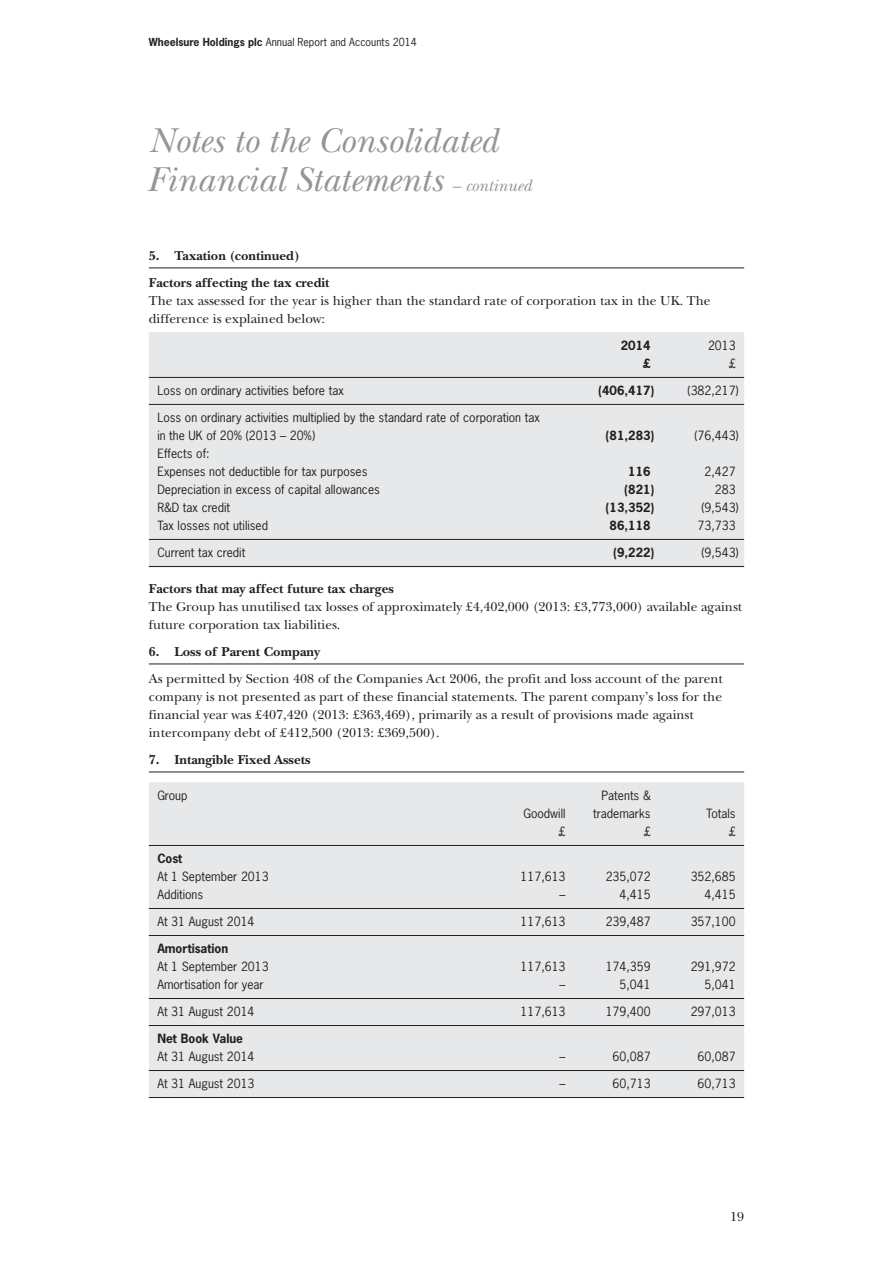
<style>
.page{position:relative;width:893px;height:1263px;background:#fff}
.page>*{position:absolute;margin:0;border:0;box-sizing:border-box;transform-origin:0 0}
.t1{font:italic 36px/39px "New Baskerville";color:#939598}
.t2{font:13.5px/18px "New Baskerville";color:#231f20}
.t3{font:700 13.5px/27px "New Baskerville";color:#231f20}
.t4{font:12px/18px "News Gothic Std";color:#231f20}
.t5{font:700 12px "News Gothic Std";color:#231f20}
.t6{font:10.5px "News Gothic Std";color:#231f20}
.s1{font-weight:700}
.s2{font-size:17.25px}
</style>
<div class="page">
<hr style="left:149px;top:267px;width:595px;height:1px;background:#231f20">
<div style="left:149px;top:332px;width:595px;height:235px;background:#e7e8e9"></div>
<hr style="left:149px;top:377px;width:595px;height:1px;background:#231f20">
<hr style="left:149px;top:404px;width:595px;height:1px;background:#231f20">
<hr style="left:149px;top:539px;width:595px;height:1px;background:#231f20">
<hr style="left:149px;top:566px;width:595px;height:1px;background:#231f20">
<hr style="left:149px;top:663px;width:595px;height:1px;background:#231f20">
<hr style="left:149px;top:772px;width:595px;height:1px;background:#231f20">
<div style="left:149px;top:782px;width:595px;height:315px;background:#e7e8e9"></div>
<hr style="left:149px;top:845px;width:595px;height:1px;background:#231f20">
<hr style="left:149px;top:908px;width:595px;height:1px;background:#231f20">
<hr style="left:149px;top:935px;width:595px;height:1px;background:#231f20">
<hr style="left:149px;top:998px;width:595px;height:1px;background:#231f20">
<hr style="left:149px;top:1025px;width:595px;height:1px;background:#231f20">
<hr style="left:149px;top:1070px;width:595px;height:1px;background:#231f20">
<hr style="left:149px;top:1097px;width:595px;height:1px;background:#231f20">
<p class="t6" style="left:149px;top:37px;width:270px"><span class="s1">Wheelsure Holdings plc</span> Annual Report and Accounts 2014</p>
<h1 class="t1" style="left:149px;top:120px;width:384px">Notes to the Consolidated<br>Financial Statements <span class="s2">– continued</span></h1>
<p class="t3" style="left:149px;top:242px;width:182px">5. Taxation (continued)<br>Factors affecting the tax credit</p>
<p class="t2" style="left:149px;top:291px;width:563px">The tax assessed for the year is higher than the standard rate of corporation tax in the UK. The difference is explained below:</p>
<p class="t5" style="left:621px;top:339px;width:31px">2014</p>
<p class="t4" style="left:708px;top:337px;width:29px">2013</p>
<p class="t5" style="left:643px;top:357px;width:9px">£</p>
<p class="t4" style="left:729px;top:355px;width:8px">£</p>
<p class="t4" style="left:157px;top:382px;width:188px">Loss on ordinary activities before tax</p>
<p class="t5" style="left:598px;top:384px;width:58px">(406,417)</p>
<p class="t4" style="left:688px;top:382px;width:53px">(382,217)</p>
<p class="t4" style="left:157px;top:409px;width:384px">Loss on ordinary activities multiplied by the standard rate of corporation tax in the UK of 20% (2013 – 20%)</p>
<p class="t5" style="left:606px;top:429px;width:50px">(81,283)</p>
<p class="t4" style="left:694px;top:427px;width:46px">(76,443)</p>
<p class="t4" style="left:157px;top:445px;width:212px">Effects of:<br>Expenses not deductible for tax purposes</p>
<p class="t5" style="left:628px;top:465px;width:24px">116</p>
<p class="t4" style="left:704px;top:463px;width:33px">2,427</p>
<p class="t4" style="left:157px;top:481px;width:224px">Depreciation in excess of capital allowances</p>
<p class="t5" style="left:624px;top:483px;width:32px">(821)</p>
<p class="t4" style="left:715px;top:481px;width:22px">283</p>
<p class="t4" style="left:157px;top:499px;width:74px">R&amp;D tax credit</p>
<p class="t5" style="left:606px;top:501px;width:50px">(13,352)</p>
<p class="t4" style="left:701px;top:499px;width:39px">(9,543)</p>
<p class="t4" style="left:157px;top:517px;width:112px">Tax losses not utilised</p>
<p class="t5" style="left:609px;top:519px;width:43px">86,118</p>
<p class="t4" style="left:698px;top:517px;width:40px">73,733</p>
<p class="t4" style="left:157px;top:544px;width:90px">Current tax credit</p>
<p class="t5" style="left:613px;top:546px;width:43px">(9,222)</p>
<p class="t4" style="left:701px;top:544px;width:39px">(9,543)</p>
<p class="t3" style="left:149px;top:575px;width:247px">Factors that may affect future tax charges</p>
<p class="t2" style="left:149px;top:597px;width:595px">The Group has unutilised tax losses of approximately £4,402,000 (2013: £3,773,000) available against future corporation tax liabilities.</p>
<p class="t3" style="left:149px;top:638px;width:173px">6. Loss of Parent Company</p>
<p class="t2" style="left:149px;top:669px;width:576px">As permitted by Section 408 of the Companies Act 2006, the profit and loss account of the parent company is not presented as part of these financial statements. The parent company’s loss for the financial year was £407,420 (2013: £363,469), primarily as a result of provisions made against intercompany debt of £412,500 (2013: £369,500).</p>
<p class="t3" style="left:149px;top:746px;width:163px">7. Intangible Fixed Assets</p>
<p class="t4" style="left:157px;top:787px;width:32px">Group</p>
<p class="t4" style="left:602px;top:787px;width:51px">Patents &amp;</p>
<p class="t4" style="left:523px;top:805px;width:44px">Goodwill</p>
<p class="t4" style="left:593px;top:805px;width:59px">trademarks</p>
<p class="t4" style="left:706px;top:805px;width:31px">Totals</p>
<p class="t4" style="left:559px;top:823px;width:8px">£</p>
<p class="t4" style="left:644px;top:823px;width:8px">£</p>
<p class="t4" style="left:729px;top:823px;width:8px">£</p>
<p class="t5" style="left:157px;top:852px;width:26px">Cost</p>
<p class="t4" style="left:157px;top:868px;width:113px">At 1 September 2013</p>
<p class="t4" style="left:521px;top:868px;width:46px">117,613</p>
<p class="t4" style="left:606px;top:868px;width:46px">235,072</p>
<p class="t4" style="left:691px;top:868px;width:46px">352,685</p>
<p class="t4" style="left:157px;top:886px;width:47px">Additions</p>
<p class="t4" style="left:560px;top:886px;width:7px">–</p>
<p class="t4" style="left:619px;top:886px;width:33px">4,415</p>
<p class="t4" style="left:704px;top:886px;width:33px">4,415</p>
<p class="t4" style="left:157px;top:913px;width:99px">At 31 August 2014</p>
<p class="t4" style="left:521px;top:913px;width:46px">117,613</p>
<p class="t4" style="left:606px;top:913px;width:46px">239,487</p>
<p class="t4" style="left:691px;top:913px;width:46px">357,100</p>
<p class="t5" style="left:157px;top:942px;width:72px">Amortisation</p>
<p class="t4" style="left:157px;top:958px;width:113px">At 1 September 2013</p>
<p class="t4" style="left:521px;top:958px;width:46px">117,613</p>
<p class="t4" style="left:606px;top:958px;width:46px">174,359</p>
<p class="t4" style="left:691px;top:958px;width:46px">291,972</p>
<p class="t4" style="left:157px;top:976px;width:108px">Amortisation for year</p>
<p class="t4" style="left:560px;top:976px;width:7px">–</p>
<p class="t4" style="left:619px;top:976px;width:33px">5,041</p>
<p class="t4" style="left:704px;top:976px;width:33px">5,041</p>
<p class="t4" style="left:157px;top:1003px;width:99px">At 31 August 2014</p>
<p class="t4" style="left:521px;top:1003px;width:46px">117,613</p>
<p class="t4" style="left:606px;top:1003px;width:46px">179,400</p>
<p class="t4" style="left:691px;top:1003px;width:46px">297,013</p>
<p class="t5" style="left:157px;top:1032px;width:87px">Net Book Value</p>
<p class="t4" style="left:157px;top:1048px;width:99px">At 31 August 2014</p>
<p class="t4" style="left:560px;top:1048px;width:7px">–</p>
<p class="t4" style="left:613px;top:1048px;width:40px">60,087</p>
<p class="t4" style="left:698px;top:1048px;width:40px">60,087</p>
<p class="t4" style="left:157px;top:1075px;width:99px">At 31 August 2013</p>
<p class="t4" style="left:560px;top:1075px;width:7px">–</p>
<p class="t4" style="left:613px;top:1075px;width:40px">60,713</p>
<p class="t4" style="left:698px;top:1075px;width:40px">60,713</p>
<p class="t2" style="left:730px;top:1207px;width:16px">19</p>
</div>
